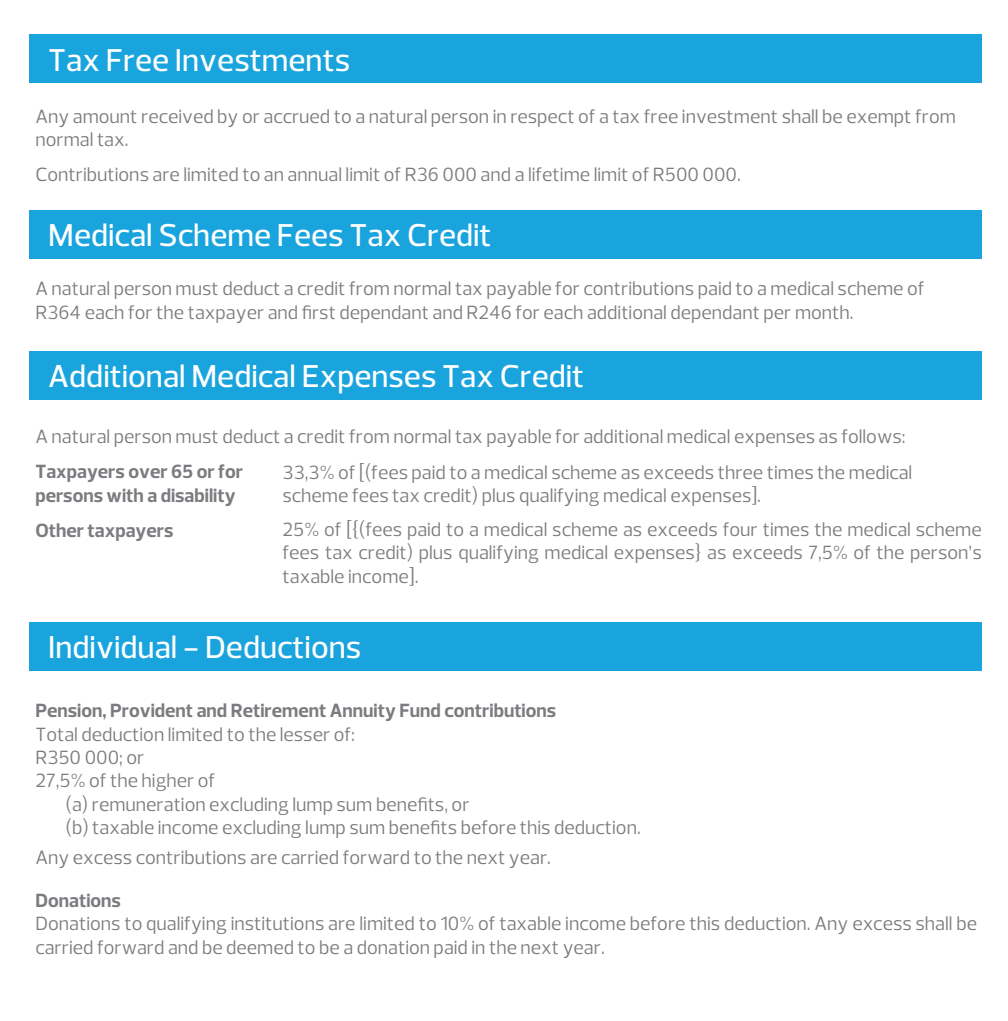
<style>
.page{position:relative;width:1008px;height:1021px;background:#fff}
.page>*{position:absolute;margin:0;border:0;box-sizing:border-box;transform-origin:0 0}
.t1{font:500 32.1px "Prelo";color:#fff}
.t2{font:19.5px/23.4px "Prelo";color:#7a7c7f}
.t3{font:700 19.5px/23.4px "Prelo";color:#7a7c7f}
</style>
<div class="page">
<div style="left:29px;top:622px;width:952px;height:49px;background:#1aa4de"></div>
<div style="left:29px;top:34px;width:952px;height:49px;background:#1aa4de"></div>
<div style="left:29px;top:210px;width:952px;height:49px;background:#1aa4de"></div>
<div style="left:29px;top:351px;width:952px;height:49px;background:#1aa4de"></div>
<h1 class="t1" style="left:48px;top:40px;width:303px">Tax Free Investments</h1>
<p class="t2" style="left:35px;top:105px;width:922px">Any amount received by or accrued to a natural person in respect of a tax free investment shall be exempt from normal tax.</p>
<p class="t2" style="left:35px;top:163px;width:707px">Contributions are limited to an annual limit of R36 000 and a lifetime limit of R500 000.</p>
<h1 class="t1" style="left:48px;top:215px;width:445px">Medical Scheme Fees Tax Credit</h1>
<p class="t2" style="left:35px;top:277px;width:890px">A natural person must deduct a credit from normal tax payable for contributions paid to a medical scheme of<br>R364 each for the taxpayer and first dependant and R246 for each additional dependant per month.</p>
<h1 class="t1" style="left:48px;top:356px;width:537px">Additional Medical Expenses Tax Credit</h1>
<p class="t2" style="left:35px;top:425px;width:871px">A natural person must deduct a credit from normal tax payable for additional medical expenses as follows:</p>
<p class="t3" style="left:35px;top:460px;width:209px">Taxpayers over 65 or for persons with a disability</p>
<p class="t3" style="left:35px;top:519px;width:139px">Other taxpayers</p>
<p class="t2" style="left:282px;top:460px;width:631px">33,3% of [(fees paid to a medical scheme as exceeds three times the medical scheme fees tax credit) plus qualifying medical expenses].</p>
<p class="t2" style="left:282px;top:518px;width:700px;text-align:justify">25% of [{(fees paid to a medical scheme as exceeds four times the medical scheme fees tax credit) plus qualifying medical expenses} as exceeds 7,5% of the person’s taxable income].</p>
<h1 class="t1" style="left:48px;top:628px;width:314px">Individual - Deductions</h1>
<p class="t3" style="left:35px;top:699px;width:522px">Pension, Provident and Retirement Annuity Fund contributions</p>
<p class="t2" style="left:35px;top:722px;width:321px">Total deduction limited to the lesser of:<br>R350 000; or<br>27,5% of the higher of</p>
<p class="t2" style="left:66px;top:792px;width:576px">(a) remuneration excluding lump sum benefits, or<br>(b) taxable income excluding lump sum benefits before this deduction.</p>
<p class="t2" style="left:35px;top:845px;width:517px">Any excess contributions are carried forward to the next year.</p>
<p class="t3" style="left:35px;top:888px;width:87px">Donations</p>
<p class="t2" style="left:35px;top:912px;width:943px">Donations to qualifying institutions are limited to 10% of taxable income before this deduction. Any excess shall be carried forward and be deemed to be a donation paid in the next year.</p>
</div>
